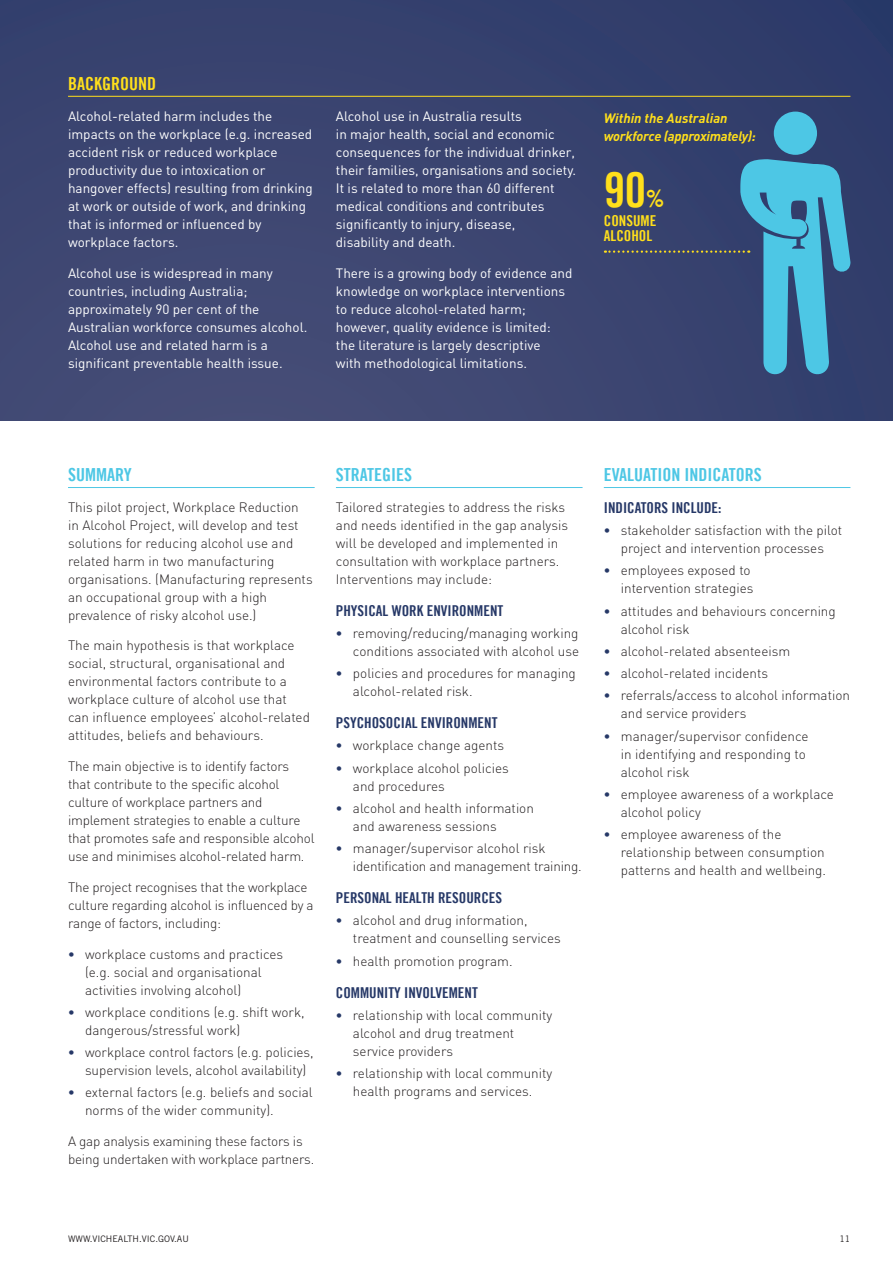
<style>
.page{position:relative;width:893px;height:1263px;background:#fff}
.page>*{position:absolute;margin:0;border:0;box-sizing:border-box;transform-origin:0 0}
.t1{font:48px "Trade Gothic LT Bold Cond Twenty";color:#ffdf1b}
.t2{font:18px "Trade Gothic LT Bold Cond Twenty";color:#4dc7e5}
.t3{font:18px "Trade Gothic LT Bold Cond Twenty";color:#ffdf1b}
.t4{font:15px "Trade Gothic LT Bold Cond Twenty";color:#263867}
.t5{font:15px/15px "Trade Gothic LT Bold Cond Twenty";color:#ffdf1b}
.t6{font:300 13.5px/18px "DIN";color:#231f20}
.t7{font:13.5px/18px "DIN";color:#fff}
.t8{font:italic 700 13.5px/18px "DIN";letter-spacing:-.02em;color:#ffdf1b}
.t9{font:9px "Trade Gothic";color:#231f20}
.s1{font-size:24px}
.s2{font-weight:700;color:#263867}
</style>
<div class="page">
<div style="left:0;top:0;width:893px;height:421px;background:#3b4470"></div>
<hr style="left:68px;top:96px;width:782px;height:1px;background:#ffdf1b">
<hr style="left:68px;top:487px;width:247px;height:1px;background:#4dc7e5">
<hr style="left:336px;top:487px;width:247px;height:1px;background:#4dc7e5">
<hr style="left:604px;top:487px;width:246px;height:1px;background:#4dc7e5">
<svg style="left:605px;top:112px;width:245px;height:267px"></svg>
<h2 class="t3" style="left:68px;top:72px;width:89px">BACKGROUND</h2>
<p class="t7" style="left:68px;top:107px;width:246px">Alcohol-related harm includes the impacts on the workplace (e.g. increased accident risk or reduced workplace productivity due to intoxication or hangover effects) resulting from drinking at work or outside of work, and drinking that is informed or influenced by workplace factors.</p>
<p class="t7" style="left:68px;top:264px;width:241px">Alcohol use is widespread in many countries, including Australia; approximately 90 per cent of the Australian workforce consumes alcohol.<br>Alcohol use and related harm is a significant preventable health issue.</p>
<p class="t7" style="left:336px;top:107px;width:242px">Alcohol use in Australia results<br>in major health, social and economic consequences for the individual drinker, their families, organisations and society.<br>It is related to more than 60 different medical conditions and contributes significantly to injury, disease,<br>disability and death.</p>
<p class="t7" style="left:336px;top:264px;width:238px">There is a growing body of evidence and knowledge on workplace interventions to reduce alcohol-related harm; however, quality evidence is limited: the literature is largely descriptive<br>with methodological limitations.</p>
<p class="t8" style="left:604px;top:108px;width:154px">Within the Australian workforce (approximately):</p>
<h1 class="t1" style="left:604px;top:161px;width:62px">90<span class="s1">%</span></h1>
<p class="t5" style="left:604px;top:214px;width:54px">CONSUME<br>ALCOHOL</p>
<h2 class="t2" style="left:68px;top:463px;width:65px">SUMMARY</h2>
<p class="t6" style="left:68px;top:497px;width:246px">This pilot project, Workplace Reduction in Alcohol Project, will develop and test solutions for reducing alcohol use and related harm in two manufacturing organisations. (Manufacturing represents an occupational group with a high prevalence of risky alcohol use.)</p>
<p class="t6" style="left:68px;top:636px;width:243px">The main hypothesis is that workplace social, structural, organisational and environmental factors contribute to a workplace culture of alcohol use that can influence employees’ alcohol-related attitudes, beliefs and behaviours.</p>
<p class="t6" style="left:68px;top:757px;width:248px">The main objective is to identify factors that contribute to the specific alcohol culture of workplace partners and implement strategies to enable a culture that promotes safe and responsible alcohol use and minimises alcohol-related harm.</p>
<p class="t6" style="left:68px;top:878px;width:247px">The project recognises that the workplace culture regarding alcohol is influenced by a range of factors, including:</p>
<p class="t6" style="left:85px;top:944px;width:200px;text-indent:-17px"><span class="s2">•</span> workplace customs and practices (e.g. social and organisational activities involving alcohol)</p>
<p class="t6" style="left:85px;top:1003px;width:221px;text-indent:-17px"><span class="s2">•</span> workplace conditions (e.g. shift work, dangerous/stressful work)</p>
<p class="t6" style="left:85px;top:1043px;width:230px;text-indent:-17px"><span class="s2">•</span> workplace control factors (e.g. policies, supervision levels, alcohol availability)</p>
<p class="t6" style="left:85px;top:1083px;width:229px;text-indent:-17px"><span class="s2">•</span> external factors (e.g. beliefs and social norms of the wider community).</p>
<p class="t6" style="left:68px;top:1132px;width:248px">A gap analysis examining these factors is being undertaken with workplace partners.</p>
<h2 class="t2" style="left:336px;top:463px;width:78px">STRATEGIES</h2>
<p class="t6" style="left:336px;top:497px;width:234px">Tailored strategies to address the risks and needs identified in the gap analysis will be developed and implemented in consultation with workplace partners.<br>Interventions may include:</p>
<p class="t4" style="left:336px;top:601px;width:169px">PHYSICAL WORK ENVIRONMENT</p>
<p class="t6" style="left:336px;top:624px;width:245px;text-align:right"><span class="s2">•</span> removing/reducing/managing working conditions associated with alcohol use</p>
<p class="t6" style="left:353px;top:664px;width:224px;text-indent:-17px"><span class="s2">•</span> policies and procedures for managing alcohol-related risk.</p>
<p class="t4" style="left:336px;top:714px;width:163px">PSYCHOSOCIAL ENVIRONMENT</p>
<p class="t6" style="left:336px;top:736px;width:170px"><span class="s2">•</span> workplace change agents</p>
<p class="t6" style="left:353px;top:758px;width:157px;text-indent:-17px"><span class="s2">•</span> workplace alcohol policies and procedures</p>
<p class="t6" style="left:353px;top:799px;width:182px;text-indent:-17px"><span class="s2">•</span> alcohol and health information and awareness sessions</p>
<p class="t6" style="left:353px;top:839px;width:230px;text-indent:-17px"><span class="s2">•</span> manager/supervisor alcohol risk identification and management training.</p>
<p class="t4" style="left:336px;top:889px;width:168px">PERSONAL HEALTH RESOURCES</p>
<p class="t6" style="left:353px;top:911px;width:209px;text-indent:-17px"><span class="s2">•</span> alcohol and drug information, treatment and counselling services</p>
<p class="t6" style="left:336px;top:952px;width:178px"><span class="s2">•</span> health promotion program.</p>
<p class="t4" style="left:336px;top:983px;width:143px">COMMUNITY INVOLVEMENT</p>
<p class="t6" style="left:353px;top:1006px;width:201px;text-indent:-17px"><span class="s2">•</span> relationship with local community alcohol and drug treatment service providers</p>
<p class="t6" style="left:336px;top:1064px;width:218px;text-align:center"><span class="s2">•</span> relationship with local community health programs and services.</p>
<h2 class="t2" style="left:604px;top:463px;width:159px">EVALUATION INDICATORS</h2>
<p class="t4" style="left:604px;top:498px;width:119px">INDICATORS INCLUDE:</p>
<p class="t6" style="left:604px;top:521px;width:240px;text-align:center"><span class="s2">•</span> stakeholder satisfaction with the pilot project and intervention processes</p>
<p class="t6" style="left:604px;top:561px;width:151px;text-align:right"><span class="s2">•</span> employees exposed to intervention strategies</p>
<p class="t6" style="left:621px;top:601px;width:216px;text-indent:-17px"><span class="s2">•</span> attitudes and behaviours concerning alcohol risk</p>
<p class="t6" style="left:604px;top:642px;width:188px"><span class="s2">•</span> alcohol-related absenteeism</p>
<p class="t6" style="left:604px;top:664px;width:166px"><span class="s2">•</span> alcohol-related incidents</p>
<p class="t6" style="left:621px;top:686px;width:231px;text-indent:-17px"><span class="s2">•</span> referrals/access to alcohol information and service providers</p>
<p class="t6" style="left:621px;top:726px;width:189px;text-indent:-17px"><span class="s2">•</span> manager/supervisor confidence in identifying and responding to alcohol risk</p>
<p class="t6" style="left:621px;top:785px;width:215px;text-indent:-17px"><span class="s2">•</span> employee awareness of a workplace alcohol policy</p>
<p class="t6" style="left:621px;top:825px;width:207px;text-indent:-17px"><span class="s2">•</span> employee awareness of the relationship between consumption patterns and health and wellbeing.</p>
<p class="t9" style="left:68px;top:1233px;width:122px">WWW.VICHEALTH.VIC.GOV.AU</p>
<p class="t9" style="left:839px;top:1233px;width:12px">11</p>
</div>
